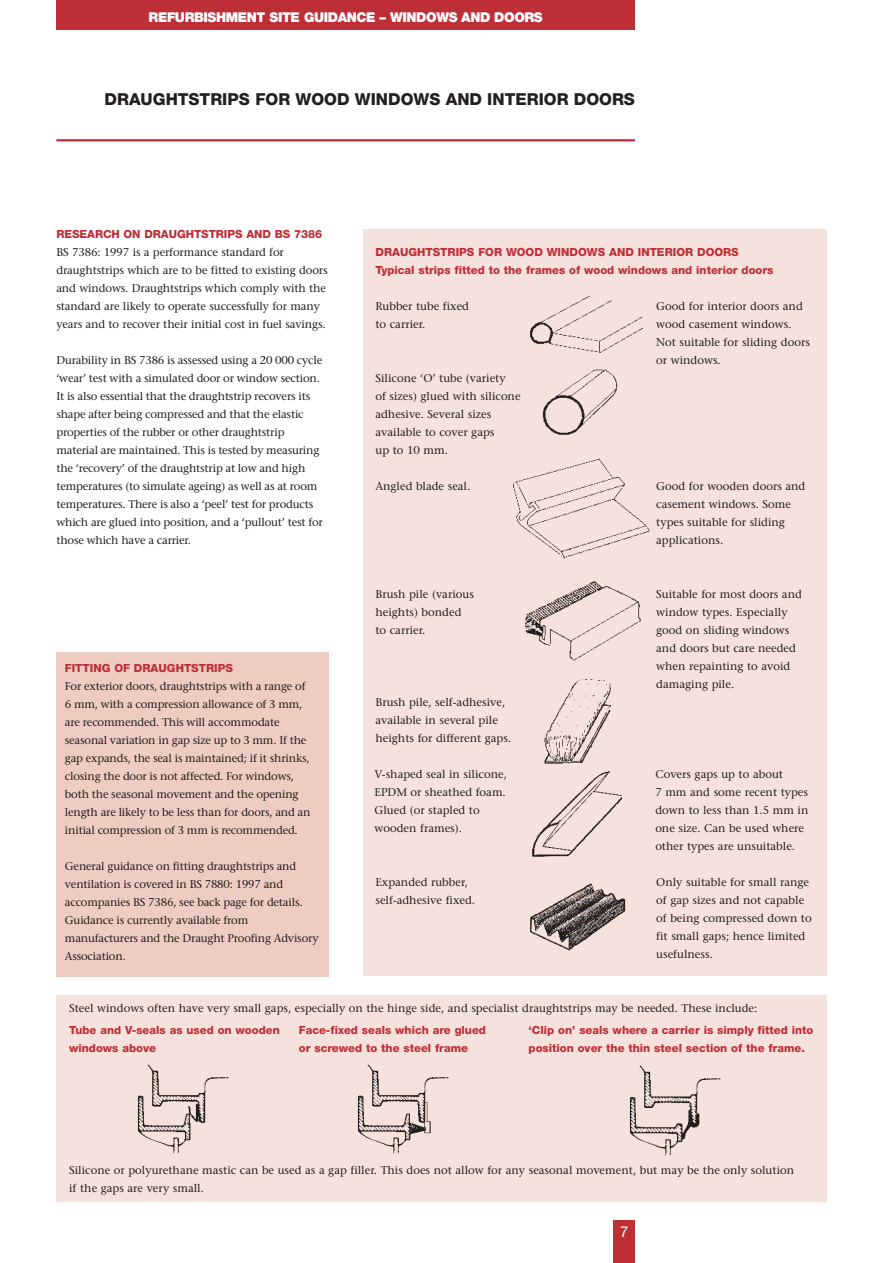
<style>
.page{position:relative;width:893px;height:1263px;background:#fff}
.page>*{position:absolute;margin:0;border:0;box-sizing:border-box;transform-origin:0 0}
.t1{font:800 16.5px "Helvetica Neue";color:#231f1f}
.t2{font:15px "Helvetica Neue";color:#fff}
.t3{font:900 13.5px "Helvetica Neue";letter-spacing:-.025em;color:#fff}
.t4{font:11.25px/18px "Stone Serif";letter-spacing:-.01em;color:#231f1f}
.t5{font:800 11.25px/18px "Helvetica Neue";color:#be2e37}
</style>
<div class="page">
<div style="left:613px;top:1220px;width:22px;height:43px;background:#be2e37"></div>
<div style="left:56px;top:0;width:579px;height:30px;background:#be2e37"></div>
<hr style="left:56px;top:139px;width:579px;height:2px;background:#be2e37">
<div style="left:363px;top:230px;width:463px;height:746px;background:#f6e2dc"></div>
<img style="left:525px;top:581px;width:116px;height:80px">
<img style="left:530px;top:883px;width:96px;height:68px">
<img style="left:513px;top:458px;width:137px;height:101px">
<img style="left:542px;top:369px;width:76px;height:66px">
<img style="left:532px;top:771px;width:89px;height:86px">
<img style="left:530px;top:296px;width:113px;height:57px">
<div style="left:56px;top:995px;width:770px;height:206px;background:#f6e2dc"></div>
<img style="left:629px;top:1065px;width:92px;height:91px">
<img style="left:357px;top:1064px;width:92px;height:90px">
<img style="left:137px;top:1064px;width:92px;height:90px">
<div style="left:56px;top:653px;width:272px;height:324px;background:#efccc2"></div>
<img style="left:544px;top:679px;width:67px;height:85px">
<p class="t3" style="left:149px;top:12px;width:396px">REFURBISHMENT SITE GUIDANCE – WINDOWS AND DOORS</p>
<h1 class="t1" style="left:105px;top:94px;width:532px">DRAUGHTSTRIPS FOR WOOD WINDOWS AND INTERIOR DOORS</h1>
<p class="t5" style="left:56px;top:226px;width:267px">RESEARCH ON DRAUGHTSTRIPS AND BS 7386</p>
<p class="t4" style="left:56px;top:244px;width:273px">BS 7386: 1997 is a performance standard for draughtstrips which are to be fitted to existing doors and windows. Draughtstrips which comply with the standard are likely to operate successfully for many years and to recover their initial cost in fuel savings.</p>
<p class="t4" style="left:56px;top:352px;width:268px">Durability in BS 7386 is assessed using a 20 000 cycle ‘wear’ test with a simulated door or window section.<br>It is also essential that the draughtstrip recovers its shape after being compressed and that the elastic properties of the rubber or other draughtstrip material are maintained. This is tested by measuring the ‘recovery’ of the draughtstrip at low and high temperatures (to simulate ageing) as well as at room temperatures. There is also a ‘peel’ test for products which are glued into position, and a ‘pullout’ test for those which have a carrier.</p>
<p class="t5" style="left:65px;top:660px;width:169px">FITTING OF DRAUGHTSTRIPS</p>
<p class="t4" style="left:65px;top:678px;width:247px">For exterior doors, draughtstrips with a range of 6 mm, with a compression allowance of 3 mm, are recommended. This will accommodate seasonal variation in gap size up to 3 mm. If the gap expands, the seal is maintained; if it shrinks, closing the door is not affected. For windows, both the seasonal movement and the opening length are likely to be less than for doors, and an initial compression of 3 mm is recommended.</p>
<p class="t4" style="left:65px;top:858px;width:255px">General guidance on fitting draughtstrips and ventilation is covered in BS 7880: 1997 and accompanies BS 7386, see back page for details.<br>Guidance is currently available from manufacturers and the Draught Proofing Advisory Association.</p>
<p class="t5" style="left:375px;top:244px;width:399px">DRAUGHTSTRIPS FOR WOOD WINDOWS AND INTERIOR DOORS<br>Typical strips fitted to the frames of wood windows and interior doors</p>
<p class="t4" style="left:656px;top:298px;width:155px">Good for interior doors and wood casement windows.<br>Not suitable for sliding doors or windows.</p>
<p class="t4" style="left:375px;top:298px;width:95px">Rubber tube fixed to carrier.</p>
<p class="t4" style="left:375px;top:370px;width:147px">Silicone ‘O’ tube (variety<br>of sizes) glued with silicone adhesive. Several sizes available to cover gaps<br>up to 10 mm.</p>
<p class="t4" style="left:375px;top:478px;width:96px">Angled blade seal.</p>
<p class="t4" style="left:375px;top:586px;width:100px">Brush pile (various heights) bonded to carrier.</p>
<p class="t4" style="left:375px;top:694px;width:137px">Brush pile, self-adhesive, available in several pile heights for different gaps.</p>
<p class="t4" style="left:374px;top:766px;width:134px">V-shaped seal in silicone,<br>EPDM or sheathed foam.<br>Glued (or stapled to wooden frames).</p>
<p class="t4" style="left:375px;top:874px;width:101px">Expanded rubber, self-adhesive fixed.</p>
<p class="t4" style="left:656px;top:478px;width:151px">Good for wooden doors and casement windows. Some types suitable for sliding applications.</p>
<p class="t4" style="left:656px;top:586px;width:147px">Suitable for most doors and window types. Especially good on sliding windows and doors but care needed when repainting to avoid damaging pile.</p>
<p class="t4" style="left:655px;top:766px;width:155px">Covers gaps up to about<br>7 mm and some recent types down to less than 1.5 mm in one size. Can be used where other types are unsuitable.</p>
<p class="t4" style="left:656px;top:874px;width:157px">Only suitable for small range of gap sizes and not capable of being compressed down to fit small gaps; hence limited usefulness.</p>
<p class="t4" style="left:69px;top:1000px;width:689px">Steel windows often have very small gaps, especially on the hinge side, and specialist draughtstrips may be needed. These include:</p>
<p class="t5" style="left:69px;top:1022px;width:212px">Tube and V-seals as used on wooden windows above</p>
<p class="t5" style="left:299px;top:1022px;width:189px">Face-fixed seals which are glued or screwed to the steel frame</p>
<p class="t5" style="left:528px;top:1022px;width:286px">‘Clip on’ seals where a carrier is simply fitted into position over the thin steel section of the frame.</p>
<p class="t4" style="left:69px;top:1162px;width:726px">Silicone or polyurethane mastic can be used as a gap filler. This does not allow for any seasonal movement, but may be the only solution if the gaps are very small.</p>
<h2 class="t2" style="left:620px;top:1226px;width:10px">7</h2>
</div>
